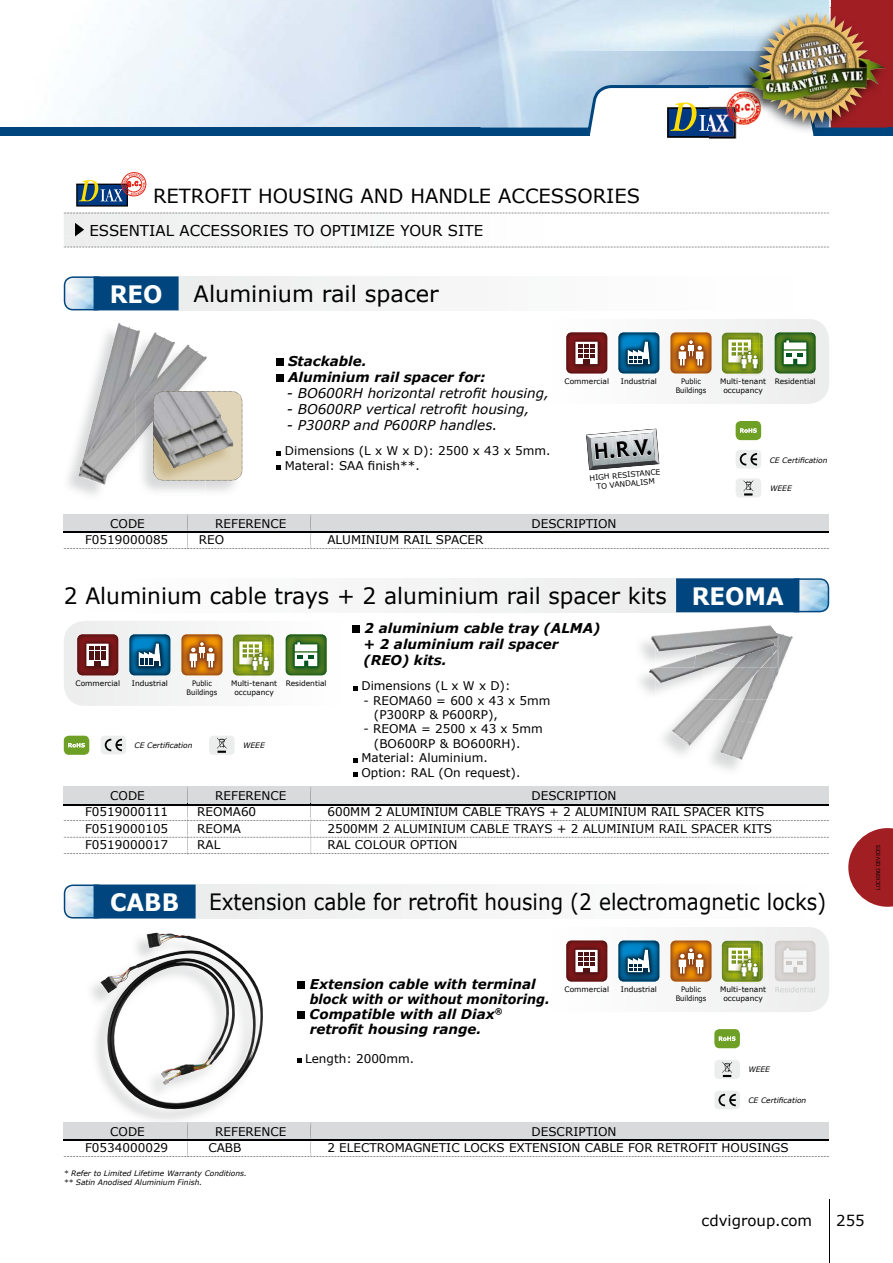
<style>
.page{position:relative;width:893px;height:1263px;background:#fff}
.page>*{position:absolute;margin:0;border:0;box-sizing:border-box;transform-origin:0 0}
.t1{font:700 24px "Verdana";color:#fff;scale:.95 1}
.t2{font:22.5px "Verdana";color:#000}
.t3{font:22.5px "Verdana";color:#000;scale:.89 1}
.t4{font:19.5px "Verdana";color:#000}
.t5{font:15px "Verdana";color:#000}
.t6{font:italic 700 13.5px/16.2px "Verdana";color:#000}
.t7{font:italic 13.5px "Verdana";color:#000}
.t8{font:12px/14.4px "Verdana";color:#000}
.t9{font:7.5px/9px "Verdana";color:#000;text-align:center}
.t10{font:italic 7.5px/9px "Verdana";color:#000}
.t11{font:7.5px/9px "Verdana";color:#000;text-align:center;scale:.9 1}
.t12{font:5.25px "Verdana";color:#000;scale:.9 1}
</style>
<div class="page">
<img style="left:1px;top:0;width:828px;height:128px">
<div style="left:829px;top:0;width:64px;height:128px;background:#a11e23"></div>
<hr style="left:829px;top:0;width:2px;height:128px;background:#fff">
<div style="left:0;top:128px;width:893px;height:8px;background:#00457d"></div>
<img style="left:480px;top:51px;width:256px;height:77px">
<hr style="left:829px;top:1199px;width:1px;height:64px;background:#000">
<svg style="left:848px;top:828px;width:45px;height:79px"></svg>
<svg style="left:64px;top:247px;width:765px;height:1px"></svg>
<svg style="left:64px;top:213px;width:765px;height:1px"></svg>
<div style="left:77px;top:184px;width:50px;height:22px;background:linear-gradient(to right,#003882,#003882)"></div>
<div style="left:76px;top:184px;width:52px;height:23px;border:1px solid #000"></div>
<svg style="left:79px;top:172px;width:67px;height:29px"></svg>
<div style="left:736px;top:450px;width:25px;height:19px;background:#eceded;border-radius:4px"></div>
<svg style="left:740px;top:453px;width:17px;height:12px"></svg>
<div style="left:101px;top:736px;width:25px;height:18px;background:#eceded;border-radius:4px"></div>
<svg style="left:105px;top:739px;width:17px;height:12px"></svg>
<div style="left:736px;top:478px;width:25px;height:19px;background:#eceded;border-radius:4px"></div>
<svg style="left:743px;top:480px;width:10px;height:15px"></svg>
<div style="left:209px;top:736px;width:26px;height:19px;background:#eceded;border-radius:4px"></div>
<svg style="left:217px;top:738px;width:10px;height:15px"></svg>
<div style="left:64px;top:578px;width:612px;height:34px;background:#f6f6f6"></div>
<svg style="left:676px;top:578px;width:153px;height:34px;background:#215f91"></svg>
<svg style="left:566px;top:927px;width:263px;height:85px"></svg>
<svg style="left:566px;top:319px;width:263px;height:85px"></svg>
<div style="left:179px;top:276px;width:650px;height:34px;background:#f7f7f7"></div>
<svg style="left:64px;top:276px;width:115px;height:34px;background:#336b99"></svg>
<svg style="left:736px;top:421px;width:25px;height:19px"></svg>
<svg style="left:64px;top:736px;width:25px;height:19px"></svg>
<svg style="left:586px;top:429px;width:73px;height:41px"></svg>
<img style="left:78px;top:323px;width:129px;height:162px">
<img style="left:136px;top:442px;width:100px;height:52px">
<img style="left:136px;top:391px;width:17px;height:51px">
<svg style="left:153px;top:391px;width:90px;height:90px;background:#b8b3a7"></svg>
<img style="left:778px;top:633px;width:15px;height:40px">
<img style="left:720px;top:746px;width:29px;height:14px">
<img style="left:672px;top:646px;width:107px;height:100px">
<img style="left:761px;top:668px;width:12px;height:31px">
<img style="left:702px;top:668px;width:59px;height:31px">
<img style="left:649px;top:668px;width:58px;height:15px">
<img style="left:637px;top:638px;width:56px;height:30px">
<svg style="left:773px;top:651px;width:5px;height:17px"></svg>
<img style="left:739px;top:657px;width:34px;height:11px">
<img style="left:739px;top:651px;width:35px;height:6px">
<img style="left:693px;top:651px;width:46px;height:17px">
<img style="left:656px;top:655px;width:40px;height:13px">
<img style="left:649px;top:625px;width:129px;height:26px">
<img style="left:83px;top:982px;width:179px;height:141px">
<img style="left:100px;top:932px;width:160px;height:170px">
<div style="left:714px;top:1091px;width:26px;height:18px;background:#eceded;border-radius:4px"></div>
<svg style="left:718px;top:1094px;width:18px;height:12px"></svg>
<div style="left:714px;top:1060px;width:26px;height:19px;background:#eceded;border-radius:4px"></div>
<svg style="left:722px;top:1062px;width:10px;height:15px"></svg>
<div style="left:196px;top:884px;width:633px;height:34px;background:#f6f6f6"></div>
<svg style="left:64px;top:884px;width:132px;height:34px;background:#2d6796"></svg>
<svg style="left:714px;top:1029px;width:26px;height:19px"></svg>
<img style="left:736px;top:7px;width:150px;height:121px">
<img style="left:736px;top:8px;width:1px;height:77px">
<svg style="left:586px;top:85px;width:231px;height:54px"></svg>
<img style="left:762px;top:85px;width:54px;height:49px">
<img style="left:784px;top:12px;width:32px;height:18px">
<svg style="left:75px;top:223px;width:9px;height:13px"></svg>
<svg style="left:64px;top:787px;width:765px;height:68px"></svg>
<svg style="left:64px;top:514px;width:765px;height:35px"></svg>
<img style="left:775px;top:986px;width:40px;height:6px">
<div style="left:353px;top:626px;width:7px;height:7px;background:#000"></div>
<svg style="left:64px;top:621px;width:293px;height:85px"></svg>
<svg style="left:353px;top:758px;width:4px;height:4px"></svg>
<svg style="left:353px;top:772px;width:4px;height:4px"></svg>
<div style="left:276px;top:359px;width:7px;height:7px;background:#000"></div>
<div style="left:276px;top:375px;width:7px;height:7px;background:#000"></div>
<svg style="left:276px;top:451px;width:5px;height:4px"></svg>
<svg style="left:276px;top:465px;width:5px;height:5px"></svg>
<div style="left:298px;top:982px;width:7px;height:7px;background:#000"></div>
<div style="left:298px;top:1012px;width:7px;height:7px;background:#000"></div>
<svg style="left:298px;top:1058px;width:4px;height:5px"></svg>
<svg style="left:64px;top:1123px;width:765px;height:34px"></svg>
<img style="left:710px;top:85px;width:52px;height:54px">
<h3 class="t4" style="left:153px;top:184px;width:489px">RETROFIT HOUSING AND HANDLE ACCESSORIES</h3>
<p class="t5" style="left:89px;top:221px;width:395px">ESSENTIAL ACCESSORIES TO OPTIMIZE YOUR SITE</p>
<h1 class="t1" style="left:110px;top:279px;width:57px">REO</h1>
<h2 class="t2" style="left:194px;top:279px;width:247px">Aluminium rail spacer</h2>
<p class="t6" style="left:288px;top:352px;width:199px">Stackable.<br>Aluminium rail spacer for:</p>
<p class="t7" style="left:287px;top:384px;width:264px">- BO600RH horizontal retrofit housing,</p>
<p class="t7" style="left:287px;top:401px;width:244px">- BO600RP vertical retrofit housing,</p>
<p class="t7" style="left:287px;top:417px;width:212px">- P300RP and P600RP handles.</p>
<p class="t8" style="left:285px;top:443px;width:267px">Dimensions (L x W x D): 2500 x 43 x 5mm.<br>Materal: SAA finish**.</p>
<p class="t9" style="left:564px;top:377px;width:46px">Commercial</p>
<p class="t9" style="left:621px;top:377px;width:38px">Industrial</p>
<p class="t9" style="left:589px;top:473px;width:73px;rotate:-5deg">HIGH RESISTANCE<br>TO VANDALISM</p>
<p class="t8" style="left:110px;top:516px;width:36px">CODE</p>
<p class="t8" style="left:215px;top:516px;width:73px">REFERENCE</p>
<p class="t8" style="left:532px;top:516px;width:86px">DESCRIPTION</p>
<p class="t8" style="left:85px;top:532px;width:85px">F0519000085</p>
<p class="t8" style="left:199px;top:532px;width:27px">REO</p>
<p class="t8" style="left:327px;top:532px;width:158px">ALUMINIUM RAIL SPACER</p>
<p class="t11" style="left:676px;top:377px;width:36px">Public<br>Buildings</p>
<p class="t9" style="left:775px;top:377px;width:42px">Residential</p>
<p class="t9" style="left:720px;top:377px;width:47px">Multi-tenant occupancy</p>
<p class="t10" style="left:770px;top:456px;width:59px">CE Certification</p>
<p class="t10" style="left:770px;top:483px;width:23px">WEEE</p>
<h2 class="t2" style="left:64px;top:581px;width:604px">2 Aluminium cable trays + 2 aluminium rail spacer kits</h2>
<p class="t9" style="left:76px;top:679px;width:46px">Commercial</p>
<p class="t9" style="left:132px;top:679px;width:38px">Industrial</p>
<p class="t11" style="left:187px;top:679px;width:36px">Public<br>Buildings</p>
<p class="t9" style="left:234px;top:679px;width:94px;text-align:left;text-indent:-3px">Multi-tenant Residential occupancy</p>
<p class="t10" style="left:135px;top:741px;width:59px">CE Certification</p>
<p class="t10" style="left:243px;top:741px;width:23px">WEEE</p>
<p class="t6" style="left:363px;top:619px;width:239px">2 aluminium cable tray (ALMA) + 2 aluminium rail spacer (REO) kits.</p>
<p class="t8" style="left:361px;top:678px;width:151px">Dimensions (L x W x D):</p>
<p class="t8" style="left:374px;top:693px;width:178px;text-indent:-10px">- REOMA60 = 600 x 43 x 5mm (P300RP &amp; P600RP),</p>
<p class="t8" style="left:363px;top:721px;width:181px">- REOMA = 2500 x 43 x 5mm</p>
<p class="t8" style="left:374px;top:736px;width:148px">(BO600RP &amp; BO600RH).</p>
<p class="t8" style="left:361px;top:750px;width:128px">Material: Aluminium.</p>
<p class="t8" style="left:361px;top:765px;width:160px">Option: RAL (On request).</p>
<h1 class="t1" style="left:692px;top:580px;width:98px">REOMA</h1>
<p class="t8" style="left:110px;top:788px;width:36px">CODE</p>
<p class="t8" style="left:215px;top:788px;width:73px">REFERENCE</p>
<p class="t8" style="left:532px;top:788px;width:86px">DESCRIPTION</p>
<p class="t8" style="left:85px;top:804px;width:85px">F0519000111</p>
<p class="t8" style="left:197px;top:804px;width:60px">REOMA60</p>
<p class="t8" style="left:327px;top:804px;width:438px">600MM 2 ALUMINIUM CABLE TRAYS + 2 ALUMINIUM RAIL SPACER KITS</p>
<p class="t8" style="left:85px;top:821px;width:85px">F0519000105</p>
<p class="t8" style="left:197px;top:821px;width:45px">REOMA</p>
<p class="t8" style="left:327px;top:821px;width:446px">2500MM 2 ALUMINIUM CABLE TRAYS + 2 ALUMINIUM RAIL SPACER KITS</p>
<p class="t8" style="left:85px;top:837px;width:85px">F0519000017</p>
<p class="t8" style="left:197px;top:837px;width:25px">RAL</p>
<p class="t8" style="left:327px;top:837px;width:132px">RAL COLOUR OPTION</p>
<h1 class="t1" style="left:110px;top:887px;width:74px">CABB</h1>
<h2 class="t3" style="left:209px;top:888px;width:695px">Extension cable for retrofit housing (2 electromagnetic locks)</h2>
<p class="t12" style="left:875px;top:890px;width:52px;rotate:-90deg">LOCKING DEVICES</p>
<p class="t6" style="left:310px;top:976px;width:242px;line-height:15px">Extension cable with terminal block with or without monitoring.<br>Compatible with all Diax<sup>® </sup>retrofit housing range.</p>
<p class="t8" style="left:305px;top:1051px;width:111px">Length: 2000mm.</p>
<p class="t9" style="left:564px;top:985px;width:46px">Commercial</p>
<p class="t9" style="left:621px;top:985px;width:38px">Industrial</p>
<p class="t11" style="left:676px;top:985px;width:36px">Public<br>Buildings</p>
<p class="t9" style="left:720px;top:985px;width:47px">Multi-tenant occupancy</p>
<p class="t10" style="left:748px;top:1065px;width:23px">WEEE</p>
<p class="t10" style="left:748px;top:1096px;width:59px">CE Certification</p>
<p class="t8" style="left:110px;top:1124px;width:36px">CODE</p>
<p class="t8" style="left:215px;top:1124px;width:73px">REFERENCE</p>
<p class="t8" style="left:532px;top:1124px;width:86px">DESCRIPTION</p>
<p class="t8" style="left:85px;top:1140px;width:85px">F0534000029</p>
<p class="t8" style="left:208px;top:1140px;width:35px">CABB</p>
<p class="t8" style="left:327px;top:1140px;width:463px">2 ELECTROMAGNETIC LOCKS EXTENSION CABLE FOR RETROFIT HOUSINGS</p>
<p class="t10" style="left:64px;top:1169px;width:185px">* Refer to Limited Lifetime Warranty Conditions. ** Satin Anodised Aluminium Finish.</p>
<p class="t5" style="left:701px;top:1211px;width:112px">cdvigroup.com</p>
<p class="t5" style="left:836px;top:1211px;width:30px">255</p>
</div>
